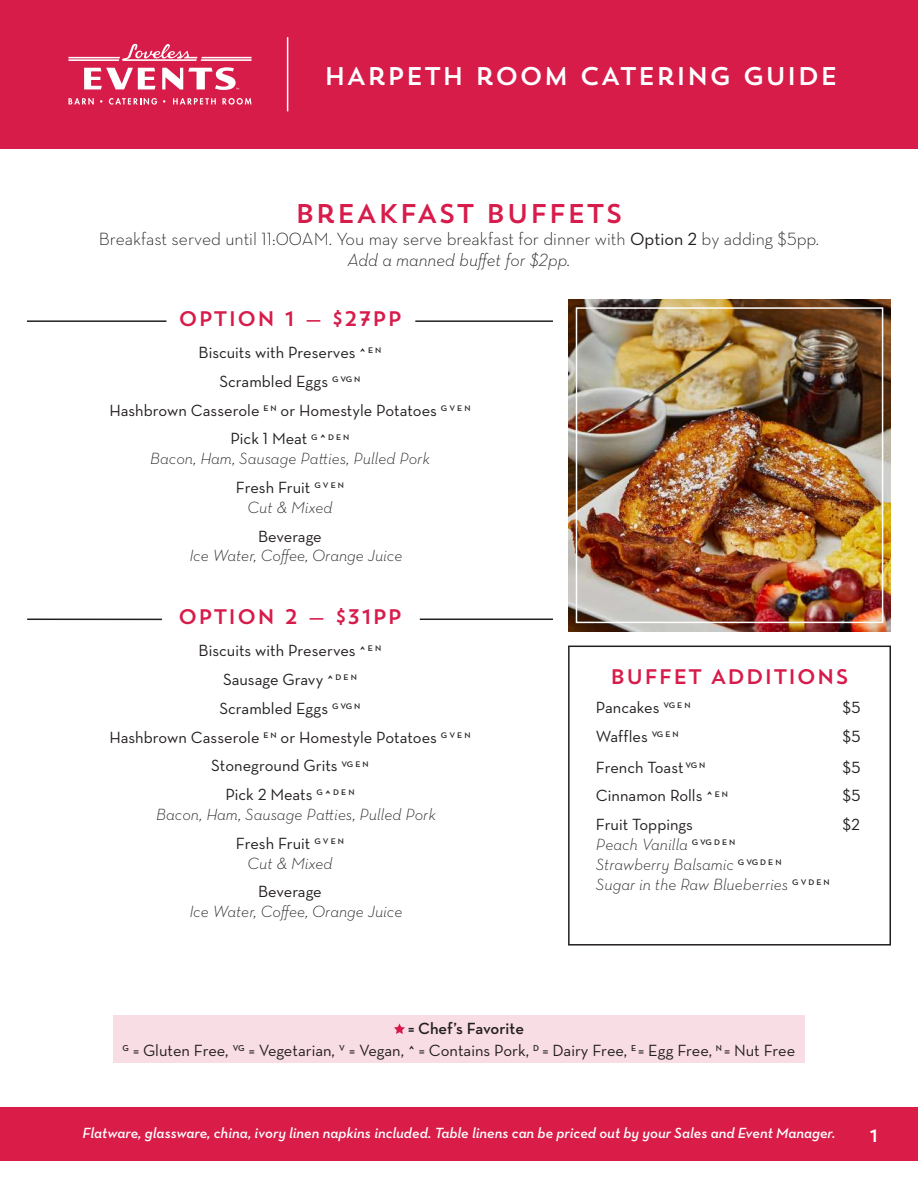
<style>
.page{position:relative;width:918px;height:1188px;background:#fff}
.page>*{position:absolute;margin:0;border:0;box-sizing:border-box;transform-origin:0 0}
.t1{font:27px "Trend Sans One";color:#d71c4b}
.t2{font:25.5px "Trend Sans One";color:#fff}
.t3{font:21px "Trend Sans One";color:#d71c4b}
.t4{font:300 18px/21.6px "Neutraface Text";color:#231f20;text-align:center}
.t5{font:18px "Trend Sans One";color:#fff}
.t6{font:16.5px/28.8px "Neutraface Text";color:#231f20;text-align:center}
.t7{font:italic 300 16.5px/19.8px "Neutraface Text";color:#231f20}
.t8{font:italic 600 15px "Neutraface Text";color:#fff}
.s1{font-weight:400}
.s2{font-style:italic}
.s3{font-weight:600;font-size:14.1px}
.s4{font-weight:400;font-style:normal}
.s5{font-weight:600}
.s6{font-weight:600;font-size:15px}
</style>
<div class="page">
<div style="left:0;top:1107px;width:918px;height:54px;background:#d91c48"></div>
<div style="left:0;top:0;width:918px;height:148px;background:#d71c4a"></div>
<svg style="left:84px;top:68px;width:72px;height:21px"></svg>
<svg style="left:68px;top:44px;width:184px;height:17px"></svg>
<svg style="left:68px;top:98px;width:26px;height:7px"></svg>
<svg style="left:109px;top:98px;width:48px;height:7px"></svg>
<svg style="left:173px;top:98px;width:43px;height:6px"></svg>
<svg style="left:222px;top:98px;width:30px;height:7px"></svg>
<svg style="left:162px;top:67px;width:77px;height:23px"></svg>
<hr style="left:287px;top:37px;width:1px;height:74px;background:#fff">
<div style="left:568px;top:646px;width:323px;height:300px;border:2px solid #231f20"></div>
<hr style="left:415px;top:320px;width:138px;height:2px;background:#231f20">
<hr style="left:27px;top:320px;width:139px;height:2px;background:#231f20">
<hr style="left:420px;top:619px;width:133px;height:1px;background:#231f20">
<hr style="left:27px;top:619px;width:135px;height:1px;background:#231f20">
<img style="left:568px;top:299px;width:323px;height:332px">
<div style="left:576px;top:307px;width:307px;height:316px;border:2px solid #fff"></div>
<div style="left:113px;top:1015px;width:692px;height:48px;background:#f9dde4"></div>
<svg style="left:394px;top:1024px;width:11px;height:10px"></svg>
<h2 class="t2" style="left:324px;top:59px;width:516px">HARPETH ROOM CATERING GUIDE</h2>
<h1 class="t1" style="left:295px;top:196px;width:330px">BREAKFAST BUFFETS</h1>
<p class="t4" style="left:99px;top:227px;width:722px">Breakfast served until 11:00AM. You may serve breakfast for dinner with <span class="s1">Option 2</span> by adding $5pp.<br><span class="s2">Add a manned buffet for $2pp.</span></p>
<p class="t3" style="left:178px;top:305px;width:226px">OPTION 1 — $27PP</p>
<p class="t6" style="left:109px;top:338px;width:363px">Biscuits with Preserves <span class="s3">^</span> <sup>E</sup> <sup>N<br></sup>Scrambled Eggs <sup>G</sup> <sup>VG</sup> <sup>N<br></sup>Hashbrown Casserole <sup>E</sup> <sup>N</sup> or Homestyle Potatoes <sup>G</sup> <sup>V</sup> <sup>E</sup> <sup>N<br></sup>Pick 1 Meat <sup>G</sup> <span class="s3">^</span> <sup>D</sup> <sup>E</sup> <sup>N</sup></p>
<p class="t7" style="left:150px;top:444px;width:281px;line-height:28.8px;text-align:center">Bacon, Ham, Sausage Patties, Pulled Pork<br><span class="s4">Fresh Fruit</span> <sup>G</sup> <sup>V</sup> <sup>E</sup> <sup>N</sup></p>
<p class="t7" style="left:247px;top:497px;width:87px">Cut &amp; Mixed</p>
<p class="t6" style="left:258px;top:521px;width:65px">Beverage</p>
<p class="t7" style="left:189px;top:546px;width:215px">Ice Water, Coffee, Orange Juice</p>
<p class="t3" style="left:178px;top:604px;width:226px">OPTION 2 — $31PP</p>
<p class="t6" style="left:109px;top:636px;width:363px">Biscuits with Preserves <span class="s3">^</span> <sup>E</sup> <sup>N<br></sup>Sausage Gravy <span class="s3">^</span> <sup>D</sup> <sup>E</sup> <sup>N<br></sup>Scrambled Eggs <sup>G</sup> <sup>VG</sup> <sup>N<br></sup>Hashbrown Casserole <sup>E</sup> <sup>N</sup> or Homestyle Potatoes <sup>G</sup> <sup>V</sup> <sup>E</sup> <sup>N<br></sup>Stoneground Grits <sup>VG</sup> <sup>E</sup> <sup>N<br></sup>Pick 2 Meats <sup>G</sup> <span class="s3">^</span> <sup>D</sup> <sup>E</sup> <sup>N</sup></p>
<p class="t7" style="left:236px;top:800px;width:201px;line-height:28.8px;text-indent:-80px">Bacon, Ham, Sausage Patties, Pulled Pork<br><span class="s4">Fresh Fruit</span> <sup>G</sup> <sup>V</sup> <sup>E</sup> <sup>N</sup></p>
<p class="t7" style="left:247px;top:853px;width:87px">Cut &amp; Mixed</p>
<p class="t6" style="left:258px;top:877px;width:65px">Beverage</p>
<p class="t7" style="left:189px;top:901px;width:215px">Ice Water, Coffee, Orange Juice</p>
<p class="t3" style="left:610px;top:663px;width:241px">BUFFET ADDITIONS</p>
<p class="t6" style="left:596px;top:692px;width:96px">Pancakes <sup>VG</sup> <sup>E</sup> <sup>N</sup></p>
<p class="t6" style="left:843px;top:692px;width:19px">$5</p>
<p class="t6" style="left:596px;top:722px;width:84px">Waffles <sup>VG</sup> <sup>E</sup> <sup>N</sup></p>
<p class="t6" style="left:843px;top:722px;width:19px">$5</p>
<p class="t6" style="left:596px;top:752px;width:111px">French Toast <sup>VG</sup> <sup>N</sup></p>
<p class="t6" style="left:843px;top:752px;width:19px">$5</p>
<p class="t6" style="left:596px;top:781px;width:134px">Cinnamon Rolls <span class="s3">^</span> <sup>E</sup> <sup>N</sup></p>
<p class="t6" style="left:843px;top:781px;width:19px">$5</p>
<p class="t6" style="left:596px;top:810px;width:99px">Fruit Toppings</p>
<p class="t6" style="left:843px;top:810px;width:19px">$2</p>
<p class="t7" style="left:596px;top:834px;width:235px">Peach Vanilla <sup>G</sup> <sup>VG</sup> <sup>D</sup> <sup>E</sup> <sup>N<br></sup>Strawberry Balsamic <sup>G</sup> <sup>VG</sup> <sup>D</sup> <sup>E</sup> <sup>N<br></sup>Sugar in the Raw Blueberries <sup>G</sup> <sup>V</sup> <sup>D</sup> <sup>E</sup> <sup>N</sup></p>
<p class="t6" style="left:122px;top:1017px;width:674px;line-height:21.6px;text-align:left;text-indent:286px"><span class="s5">= Chef’s Favorite<br></span><sup>G</sup> = Gluten Free, <sup>VG</sup> = Vegetarian, <sup>V</sup> = Vegan, <span class="s6">^</span> = Contains Pork, <sup>D</sup> = Dairy Free, <sup>E</sup> = Egg Free, <sup>N</sup> = Nut Free</p>
<p class="t8" style="left:83px;top:1124px;width:754px">Flatware, glassware, china, ivory linen napkins included. Table linens can be priced out by your Sales and Event Manager.</p>
<p class="t5" style="left:869px;top:1124px;width:11px">1</p>
</div>
